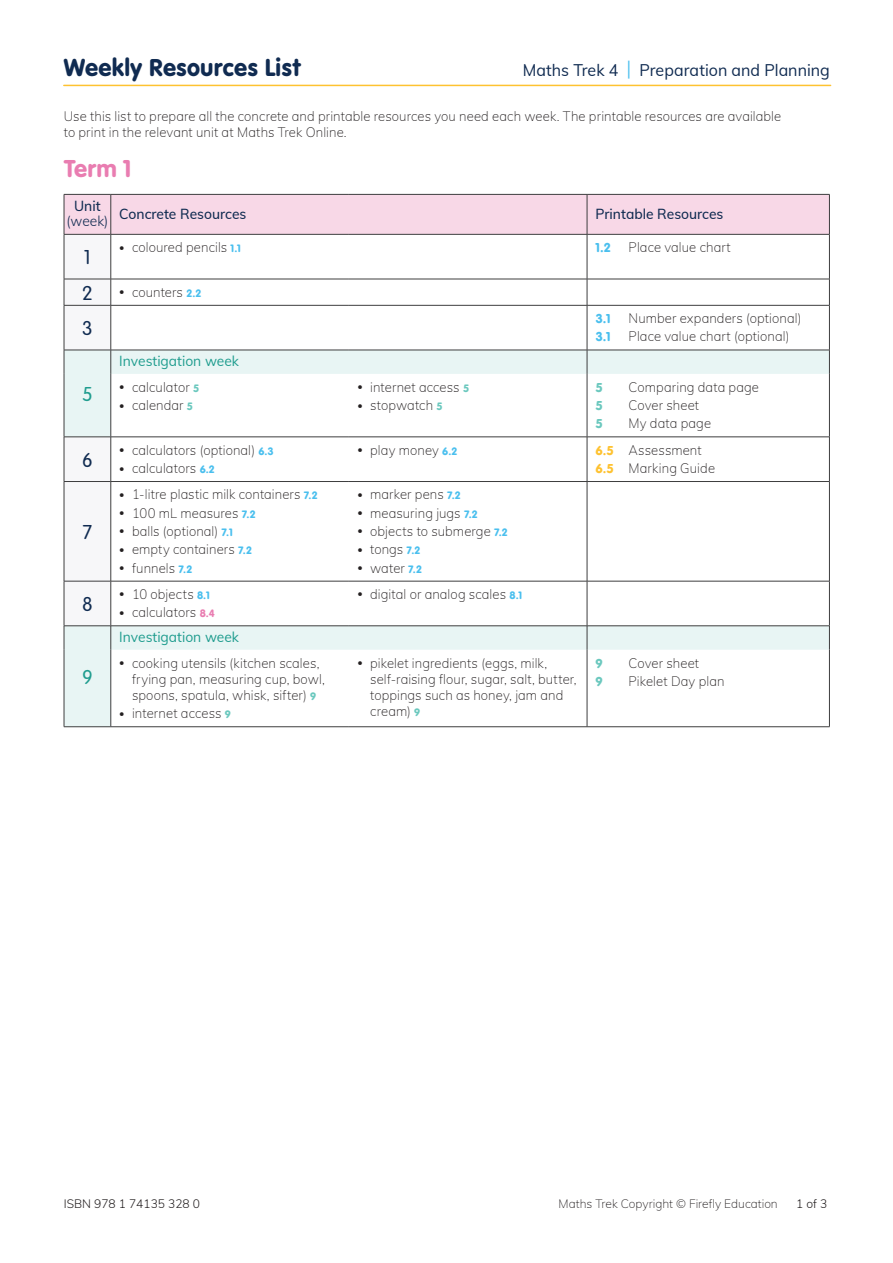
<style>
.page{position:relative;width:893px;height:1263px;background:#fff}
.page>*{position:absolute;margin:0;border:0;box-sizing:border-box;transform-origin:0 0}
.t1{font:25.5px "VAG Rundschrift D";letter-spacing:.005em;color:#102b51}
.t2{font:25.5px "VAG Rundschrift D";color:#e97db1}
.t3{font:300 21px "VAG Rundschrift D";color:#102b51}
.t4{font:300 21px "VAG Rundschrift D";color:#209d8f}
.t5{font:16.5px "Mulish";color:#102b51}
.t6{font:500 14.25px "Mulish";color:#102b51}
.t7{font:14.25px "Mulish";color:#209d8f}
.t8{font:300 14.25px "Mulish";color:#102b51}
.t9{font:200 13.5px/16.2px "Mulish";letter-spacing:.005em;color:#231f20}
.t10{font:13.5px "VAG Rundschrift D";color:#4abfee}
.t11{font:13.5px "VAG Rundschrift D";color:#6bc8be}
.t12{font:200 12px "Mulish";color:#231f20}
.t13{font:300 12px "Mulish";color:#231f20}
.s1{font-size:19.95px;color:#4abfee}
.s2{font-size:10.5px}
.s3{font-family:"VAG Rundschrift D";font-weight:400;font-size:11.25px;color:#4abfee}
.s4{font-family:"VAG Rundschrift D";font-weight:400;font-size:11.25px;color:#6bc8be}
.s5{font-family:"VAG Rundschrift D";font-weight:400;font-size:11.25px;color:#e97db1}
.s6{font-family:"VAG Rundschrift D";font-weight:400;color:#fec231}
</style>
<div class="page">
<hr style="left:64px;top:85px;width:767px;height:1px;background:#fec231">
<svg style="left:65px;top:650px;width:764px;height:76px"></svg>
<svg style="left:64px;top:194px;width:766px;height:456px"></svg>
<hr style="left:64px;top:650px;width:1px;height:76px;background:#3e3e3f">
<hr style="left:111px;top:650px;width:1px;height:76px;background:#3e3e3f">
<hr style="left:587px;top:650px;width:1px;height:76px;background:#3e3e3f">
<hr style="left:829px;top:650px;width:1px;height:76px;background:#3e3e3f">
<hr style="left:64px;top:726px;width:47px;height:1px;background:#3e3e3f">
<hr style="left:111px;top:726px;width:238px;height:1px;background:#3e3e3f">
<hr style="left:349px;top:726px;width:238px;height:1px;background:#3e3e3f">
<hr style="left:587px;top:726px;width:243px;height:1px;background:#3e3e3f">
<h1 class="t1" style="left:64px;top:52px;width:239px">Weekly Resources List</h1>
<p class="t5" style="left:523px;top:58px;width:309px">Maths Trek 4 <span class="s1">|</span> Preparation and Planning</p>
<p class="t9" style="left:64px;top:107px;width:719px">Use this list to prepare all the concrete and printable resources you need each week. The printable resources are available to print in the relevant unit at Maths Trek Online.</p>
<h1 class="t2" style="left:64px;top:154px;width:69px">Term 1</h1>
<p class="t6" style="left:74px;top:196px;width:28px">Unit</p>
<p class="t8" style="left:66px;top:211px;width:44px">(week)</p>
<h2 class="t3" style="left:84px;top:246px;width:8px">1</h2>
<p class="t6" style="left:119px;top:203px;width:129px">Concrete Resources</p>
<p class="t6" style="left:596px;top:203px;width:129px">Printable Resources</p>
<p class="t9" style="left:119px;top:239px;width:123px"><span class="s2">•</span> coloured pencils <span class="s3">1.1</span></p>
<p class="t10" style="left:596px;top:240px;width:17px">1.2</p>
<p class="t9" style="left:629px;top:239px;width:104px">Place value chart</p>
<h2 class="t3" style="left:82px;top:281px;width:12px">2</h2>
<p class="t9" style="left:119px;top:283px;width:84px"><span class="s2">•</span> counters <span class="s3">2.2</span></p>
<h2 class="t3" style="left:82px;top:317px;width:12px">3</h2>
<h2 class="t4" style="left:82px;top:383px;width:12px">5</h2>
<h2 class="t3" style="left:82px;top:448px;width:12px">6</h2>
<h2 class="t3" style="left:82px;top:521px;width:11px">7</h2>
<h2 class="t3" style="left:82px;top:593px;width:12px">8</h2>
<h2 class="t4" style="left:82px;top:665px;width:12px">9</h2>
<p class="t7" style="left:119px;top:350px;width:121px">Investigation week</p>
<p class="t9" style="left:119px;top:378px;width:81px"><span class="s2">•</span> calculator <span class="s4">5</span></p>
<p class="t9" style="left:119px;top:396px;width:75px"><span class="s2">•</span> calendar <span class="s4">5</span></p>
<p class="t9" style="left:119px;top:441px;width:156px"><span class="s2">•</span> calculators (optional) <span class="s3">6.3</span></p>
<p class="t9" style="left:119px;top:459px;width:97px"><span class="s2">•</span> calculators <span class="s3">6.2</span></p>
<p class="t9" style="left:119px;top:486px;width:200px"><span class="s2">•</span> 1-litre plastic milk containers <span class="s3">7.2</span></p>
<p class="t9" style="left:119px;top:504px;width:138px"><span class="s2">•</span> 100 mL measures <span class="s3">7.2</span></p>
<p class="t9" style="left:119px;top:522px;width:115px"><span class="s2">•</span> balls (optional) <span class="s3">7.1</span></p>
<p class="t9" style="left:119px;top:541px;width:134px"><span class="s2">•</span> empty containers <span class="s3">7.2</span></p>
<p class="t9" style="left:119px;top:559px;width:74px"><span class="s2">•</span> funnels <span class="s3">7.2</span></p>
<p class="t9" style="left:119px;top:585px;width:92px"><span class="s2">•</span> 10 objects <span class="s3">8.1</span></p>
<p class="t9" style="left:119px;top:604px;width:97px"><span class="s2">•</span> calculators <span class="s5">8.4</span></p>
<p class="t7" style="left:119px;top:626px;width:121px">Investigation week</p>
<p class="t9" style="left:132px;top:654px;width:194px;text-indent:-13px"><span class="s2">•</span> cooking utensils (kitchen scales, frying pan, measuring cup, bowl, spoons, spatula, whisk, sifter) <span class="s4">9</span></p>
<p class="t9" style="left:119px;top:705px;width:113px"><span class="s2">•</span> internet access <span class="s4">9</span></p>
<p class="t9" style="left:357px;top:378px;width:113px"><span class="s2">•</span> internet access <span class="s4">5</span></p>
<p class="t9" style="left:357px;top:396px;width:87px"><span class="s2">•</span> stopwatch <span class="s4">5</span></p>
<p class="t10" style="left:596px;top:311px;width:17px">3.1</p>
<p class="t9" style="left:629px;top:310px;width:174px">Number expanders (optional)</p>
<p class="t10" style="left:596px;top:329px;width:17px">3.1</p>
<p class="t9" style="left:629px;top:328px;width:162px">Place value chart (optional)</p>
<p class="t11" style="left:596px;top:379px;width:9px">5</p>
<p class="t9" style="left:629px;top:378px;width:132px">Comparing data page</p>
<p class="t11" style="left:596px;top:397px;width:9px">5</p>
<p class="t9" style="left:629px;top:396px;width:72px">Cover sheet</p>
<p class="t11" style="left:596px;top:416px;width:9px">5</p>
<p class="t9" style="left:629px;top:415px;width:84px">My data page</p>
<p class="t9" style="left:357px;top:441px;width:101px"><span class="s2">•</span> play money <span class="s3">6.2</span></p>
<p class="t9" style="left:596px;top:440px;width:121px;line-height:18.3px"><span class="s6">6.5</span> Assessment<br><span class="s6">6.5</span> Marking Guide</p>
<p class="t9" style="left:357px;top:486px;width:105px"><span class="s2">•</span> marker pens <span class="s3">7.2</span></p>
<p class="t9" style="left:357px;top:504px;width:122px"><span class="s2">•</span> measuring jugs <span class="s3">7.2</span></p>
<p class="t9" style="left:357px;top:522px;width:152px"><span class="s2">•</span> objects to submerge <span class="s3">7.2</span></p>
<p class="t9" style="left:357px;top:541px;width:64px"><span class="s2">•</span> tongs <span class="s3">7.2</span></p>
<p class="t9" style="left:357px;top:559px;width:66px"><span class="s2">•</span> water <span class="s3">7.2</span></p>
<p class="t9" style="left:357px;top:585px;width:166px"><span class="s2">•</span> digital or analog scales <span class="s3">8.1</span></p>
<p class="t9" style="left:370px;top:654px;width:208px;text-indent:-13px"><span class="s2">•</span> pikelet ingredients (eggs, milk, self-raising flour, sugar, salt, butter, toppings such as honey, jam and cream) <span class="s4">9</span></p>
<p class="t11" style="left:596px;top:655px;width:9px">9</p>
<p class="t9" style="left:629px;top:654px;width:72px">Cover sheet</p>
<p class="t11" style="left:596px;top:673px;width:9px">9</p>
<p class="t9" style="left:629px;top:672px;width:98px">Pikelet Day plan</p>
<p class="t13" style="left:64px;top:1194px;width:138px">ISBN 978 1 74135 328 0</p>
<p class="t12" style="left:559px;top:1194px;width:221px">Maths Trek Copyright © Firefly Education</p>
<p class="t13" style="left:796px;top:1194px;width:33px">1 of 3</p>
</div>
